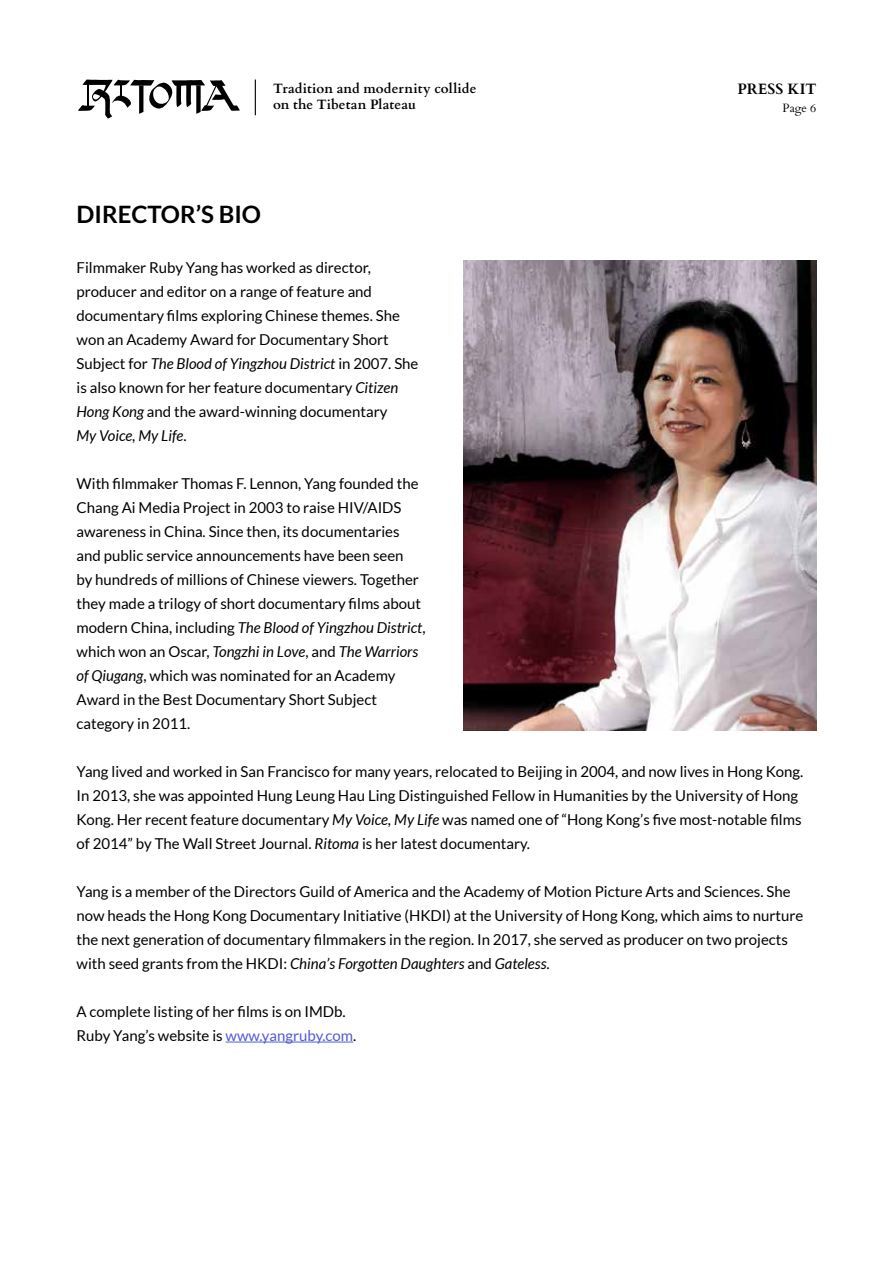
<style>
.page{position:relative;width:893px;height:1263px;background:#fff}
.page>*{position:absolute;margin:0;border:0;box-sizing:border-box;transform-origin:0 0}
.t1{font:700 24px "Lato";color:#000}
.t2{font:15px/24px "Lato";color:#000}
.t3{font:700 15px "Cardo";color:#000}
.t4{font:700 13.5px/16.5px "Cardo";letter-spacing:.01em;color:#000}
.t5{font:12px "Cardo";color:#000}
.s1{font-style:italic}
.s2{color:#4f5cd6}
</style>
<div class="page">
<hr style="left:255px;top:80px;width:1px;height:35px;background:#000">
<svg style="left:78px;top:79px;width:162px;height:40px"></svg>
<hr style="left:226px;top:1041px;width:127px;height:1px;background:#4f5cd6">
<img style="left:463px;top:261px;width:353px;height:469px">
<p class="t4" style="left:273px;top:79px;width:205px">Tradition and modernity collide on the Tibetan Plateau</p>
<h1 class="t1" style="left:77px;top:200px;width:186px">DIRECTOR’S BIO</h1>
<p class="t3" style="left:737px;top:77px;width:81px">PRESS KIT</p>
<p class="t5" style="left:783px;top:98px;width:35px">Page 6</p>
<p class="t2" style="left:77px;top:255px;width:343px">Filmmaker Ruby Yang has worked as director, producer and editor on a range of feature and documentary films exploring Chinese themes. She won an Academy Award for Documentary Short Subject for <span class="s1">The Blood of Yingzhou District</span> in 2007. She is also known for her feature documentary <span class="s1">Citizen Hong Kong</span> and the award-winning documentary<br><span class="s1">My Voice, My Life</span>.</p>
<p class="t2" style="left:77px;top:471px;width:351px">With filmmaker Thomas F. Lennon, Yang founded the Chang Ai Media Project in 2003 to raise HIV/AIDS awareness in China. Since then, its documentaries and public service announcements have been seen<br>by hundreds of millions of Chinese viewers. Together they made a trilogy of short documentary films about modern China, including <span class="s1">The Blood of Yingzhou District</span>, which won an Oscar, <span class="s1">Tongzhi in Love</span>, and <span class="s1">The Warriors of Qiugang</span>, which was nominated for an Academy Award in the Best Documentary Short Subject category in 2011.</p>
<p class="t2" style="left:77px;top:759px;width:728px">Yang lived and worked in San Francisco for many years, relocated to Beijing in 2004, and now lives in Hong Kong.<br>In 2013, she was appointed Hung Leung Hau Ling Distinguished Fellow in Humanities by the University of Hong Kong. Her recent feature documentary <span class="s1">My Voice, My Life</span> was named one of “Hong Kong’s five most-notable films of 2014” by The Wall Street Journal. <span class="s1">Ritoma</span> is her latest documentary.</p>
<p class="t2" style="left:77px;top:879px;width:728px">Yang is a member of the Directors Guild of America and the Academy of Motion Picture Arts and Sciences. She now heads the Hong Kong Documentary Initiative (HKDI) at the University of Hong Kong, which aims to nurture the next generation of documentary filmmakers in the region. In 2017, she served as producer on two projects with seed grants from the HKDI: <span class="s1">China’s Forgotten Daughters</span> and <span class="s1">Gateless</span>.</p>
<p class="t2" style="left:77px;top:999px;width:281px">A complete listing of her films is on IMDb.<br>Ruby Yang’s website is <span class="s2">www.yangruby.com</span>.</p>
</div>
